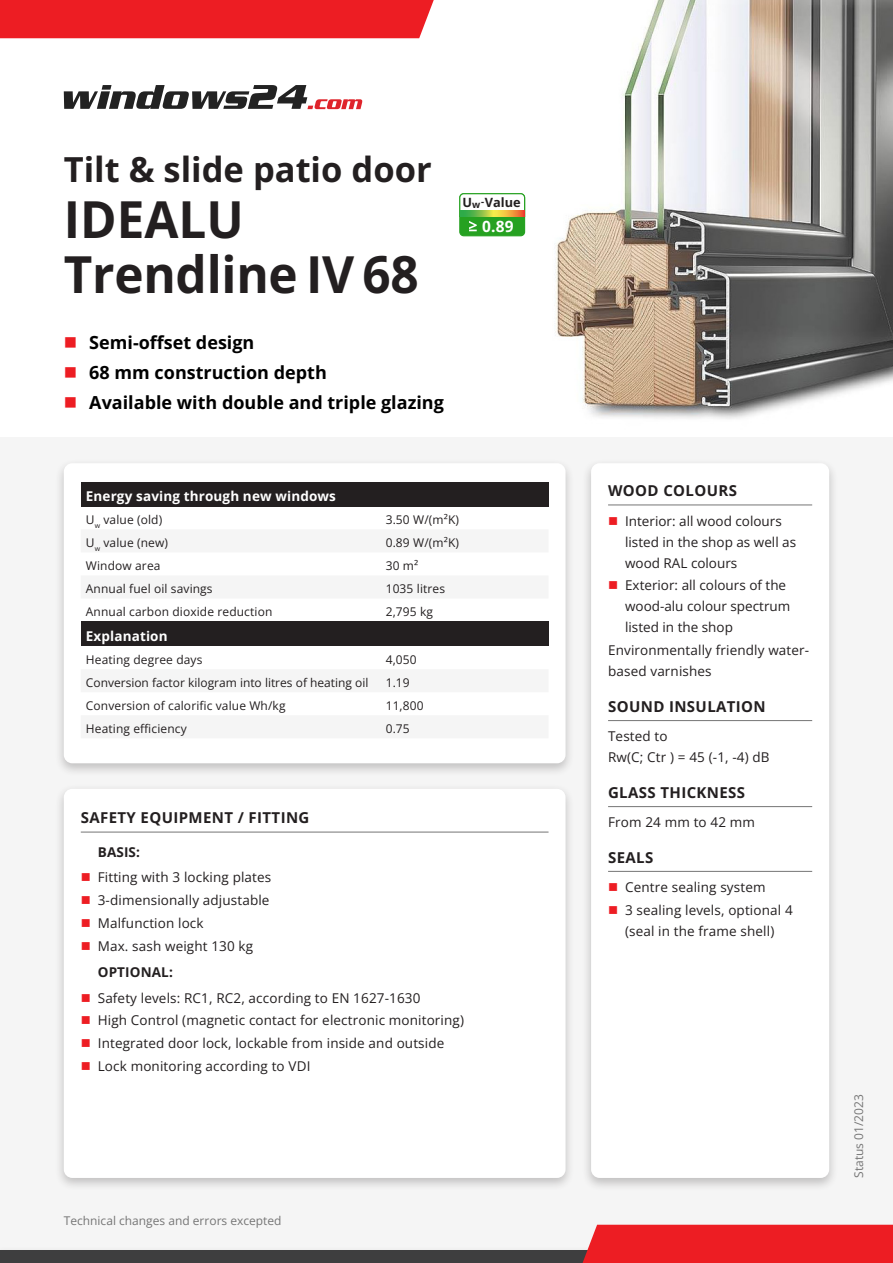
<style>
.page{position:relative;width:893px;height:1263px;background:#fff}
.page>*{position:absolute;margin:0;border:0;box-sizing:border-box;transform-origin:0 0}
.Titel{font:700 51px "Open Sans";letter-spacing:-.005em;color:#231f20}
.Titel-2{font:700 34.5px "Open Sans";color:#231f20}
.t1{font:700 18px "Open Sans";color:#000}
.t2{font:700 15.45px "Open Sans";color:#fff}
.t3{font:700 15px "Open Sans";letter-spacing:.025em;color:#231f20}
.Aufzählung{font:13.5px/21px "Open Sans";letter-spacing:.01em;color:#231f20}
.t4{font:700 13.5px "Open Sans";letter-spacing:.01em;color:#fff}
.Pre-Aufzählung{font:700 13.5px "Open Sans";letter-spacing:.01em;color:#231f20}
.t5{font:700 12.75px "Open Sans";color:#231f20}
.Tabellentext{font:12px "Open Sans";letter-spacing:.01em;color:#231f20}
.t6{font:12px "Open Sans";color:#757575}
.s1{font-size:9.6px}
</style>
<div class="page">
<img style="left:468px;top:0;width:425px;height:419px">
<div style="left:0;top:438px;width:893px;height:825px;background:#f5f5f5"></div>
<div style="left:0;top:1250px;width:893px;height:13px;background:#3e3e3f"></div>
<div style="left:583px;top:1225px;width:310px;height:38px;background:#ed1d23"></div>
<div style="left:55px;top:784px;width:520px;height:407px;background:#231f20;opacity:.25"></div>
<div style="left:64px;top:789px;width:502px;height:389px;background:#fff;border-radius:9px"></div>
<hr style="left:81px;top:832px;width:468px;height:1px;background:#757575">
<div style="left:55px;top:458px;width:520px;height:318px;background:#231f20;opacity:.25"></div>
<div style="left:64px;top:463px;width:502px;height:300px;background:#fff;border-radius:9px"></div>
<div style="left:81px;top:482px;width:468px;height:24px;background:#231f20"></div>
<div style="left:81px;top:621px;width:468px;height:25px;background:#231f20"></div>
<div style="left:582px;top:458px;width:257px;height:733px;background:#231f20;opacity:.25"></div>
<div style="left:591px;top:463px;width:238px;height:715px;background:#fff;border-radius:9px"></div>
<hr style="left:608px;top:505px;width:204px;height:1px;background:#757575">
<hr style="left:608px;top:720px;width:204px;height:1px;background:#757575">
<hr style="left:608px;top:806px;width:204px;height:1px;background:#757575">
<hr style="left:608px;top:871px;width:204px;height:1px;background:#757575">
<div style="left:460px;top:194px;width:65px;height:42px;background:#26a121;border-radius:4px"></div>
<div style="left:459px;top:193px;width:66px;height:43px;border:1px solid #26a121;border-radius:4px"></div>
<svg style="left:459px;top:193px;width:67px;height:38px"></svg>
<svg style="left:460px;top:210px;width:64px;height:6px"></svg>
<svg style="left:64px;top:85px;width:298px;height:24px"></svg>
<div style="left:0;top:0;width:434px;height:38px;background:#ed1d23"></div>
<p class="Titel-2" style="left:64px;top:146px;width:369px">Tilt &amp; slide patio door</p>
<p class="Titel" style="left:64px;top:184px;width:182px">IDEALU</p>
<p class="Titel" style="left:64px;top:240px;width:357px">Trendline IV 68</p>
<p class="t1" style="left:89px;top:330px;width:167px">Semi-offset design</p>
<p class="t1" style="left:89px;top:360px;width:239px">68 mm construction depth</p>
<p class="t1" style="left:89px;top:390px;width:356px">Available with double and triple glazing</p>
<p class="t5" style="left:463px;top:193px;width:60px">U<span class="s1">w -</span>Value</p>
<p class="t2" style="left:482px;top:215px;width:33px">0.89</p>
<p class="t4" style="left:86px;top:487px;width:252px">Energy saving through new windows</p>
<p class="Tabellentext" style="left:86px;top:512px;width:78px">U<sub>w</sub> value (old)</p>
<p class="Tabellentext" style="left:386px;top:512px;width:75px">3.50 W/(m²K)</p>
<p class="Tabellentext" style="left:86px;top:535px;width:84px">U<sub>w</sub> value (new)</p>
<p class="Tabellentext" style="left:386px;top:535px;width:75px">0.89 W/(m²K)</p>
<p class="Tabellentext" style="left:86px;top:558px;width:76px">Window area</p>
<p class="Tabellentext" style="left:386px;top:558px;width:34px">30 m²</p>
<p class="Tabellentext" style="left:86px;top:581px;width:128px">Annual fuel oil savings</p>
<p class="Tabellentext" style="left:386px;top:581px;width:61px">1035 litres</p>
<p class="Tabellentext" style="left:86px;top:604px;width:188px">Annual carbon dioxide reduction</p>
<p class="Tabellentext" style="left:386px;top:604px;width:49px">2,795 kg</p>
<p class="t4" style="left:86px;top:627px;width:83px">Explanation</p>
<p class="Tabellentext" style="left:86px;top:651px;width:118px">Heating degree days</p>
<p class="Tabellentext" style="left:386px;top:651px;width:33px">4,050</p>
<p class="Tabellentext" style="left:86px;top:674px;width:284px">Conversion factor kilogram into litres of heating oil</p>
<p class="Tabellentext" style="left:386px;top:674px;width:26px">1.19</p>
<p class="Tabellentext" style="left:86px;top:698px;width:201px">Conversion of calorific value Wh/kg</p>
<p class="Tabellentext" style="left:386px;top:698px;width:40px">11,800</p>
<p class="Tabellentext" style="left:86px;top:721px;width:102px">Heating efficiency</p>
<p class="Tabellentext" style="left:386px;top:721px;width:26px">0.75</p>
<p class="t3" style="left:81px;top:808px;width:230px">SAFETY EQUIPMENT / FITTING</p>
<p class="Pre-Aufzählung" style="left:98px;top:843px;width:44px">BASIS:</p>
<p class="Aufzählung" style="left:98px;top:867px;width:175px">Fitting with 3 locking plates</p>
<p class="Aufzählung" style="left:98px;top:889px;width:173px">3-dimensionally adjustable</p>
<p class="Aufzählung" style="left:98px;top:912px;width:107px">Malfunction lock</p>
<p class="Aufzählung" style="left:98px;top:935px;width:157px">Max. sash weight 130 kg</p>
<p class="Pre-Aufzählung" style="left:98px;top:963px;width:77px">OPTIONAL:</p>
<p class="Aufzählung" style="left:98px;top:987px;width:324px">Safety levels: RC1, RC2, according to EN 1627-1630</p>
<p class="Aufzählung" style="left:98px;top:1010px;width:368px">High Control (magnetic contact for electronic monitoring)</p>
<p class="Aufzählung" style="left:98px;top:1032px;width:348px">Integrated door lock, lockable from inside and outside</p>
<p class="Aufzählung" style="left:98px;top:1055px;width:214px">Lock monitoring according to VDI</p>
<p class="t6" style="left:64px;top:1212px;width:219px">Technical changes and errors excepted</p>
<p class="t3" style="left:608px;top:480px;width:130px">WOOD COLOURS</p>
<p class="Aufzählung" style="left:625px;top:510px;width:173px">Interior: all wood colours listed in the shop as well as wood RAL colours</p>
<p class="Aufzählung" style="left:625px;top:575px;width:167px">Exterior: all colours of the wood-alu colour spectrum listed in the shop</p>
<p class="Aufzählung" style="left:608px;top:639px;width:203px">Environmentally friendly water&shy;based varnishes</p>
<p class="t3" style="left:608px;top:696px;width:159px">SOUND INSULATION</p>
<p class="Aufzählung" style="left:608px;top:726px;width:163px">Tested to<br>Rw(C; Ctr ) = 45 (-1, -4) dB</p>
<p class="t3" style="left:608px;top:782px;width:139px">GLASS THICKNESS</p>
<p class="Aufzählung" style="left:608px;top:812px;width:148px">From 24 mm to 42 mm</p>
<p class="t3" style="left:608px;top:847px;width:47px">SEALS</p>
<p class="Aufzählung" style="left:625px;top:876px;width:142px">Centre sealing system</p>
<p class="Aufzählung" style="left:625px;top:899px;width:169px">3 sealing levels, optional 4 (seal in the frame shell)</p>
<p class="t6" style="left:851px;top:1178px;width:85px;rotate:-90deg">Status 01/2023</p>
</div>
